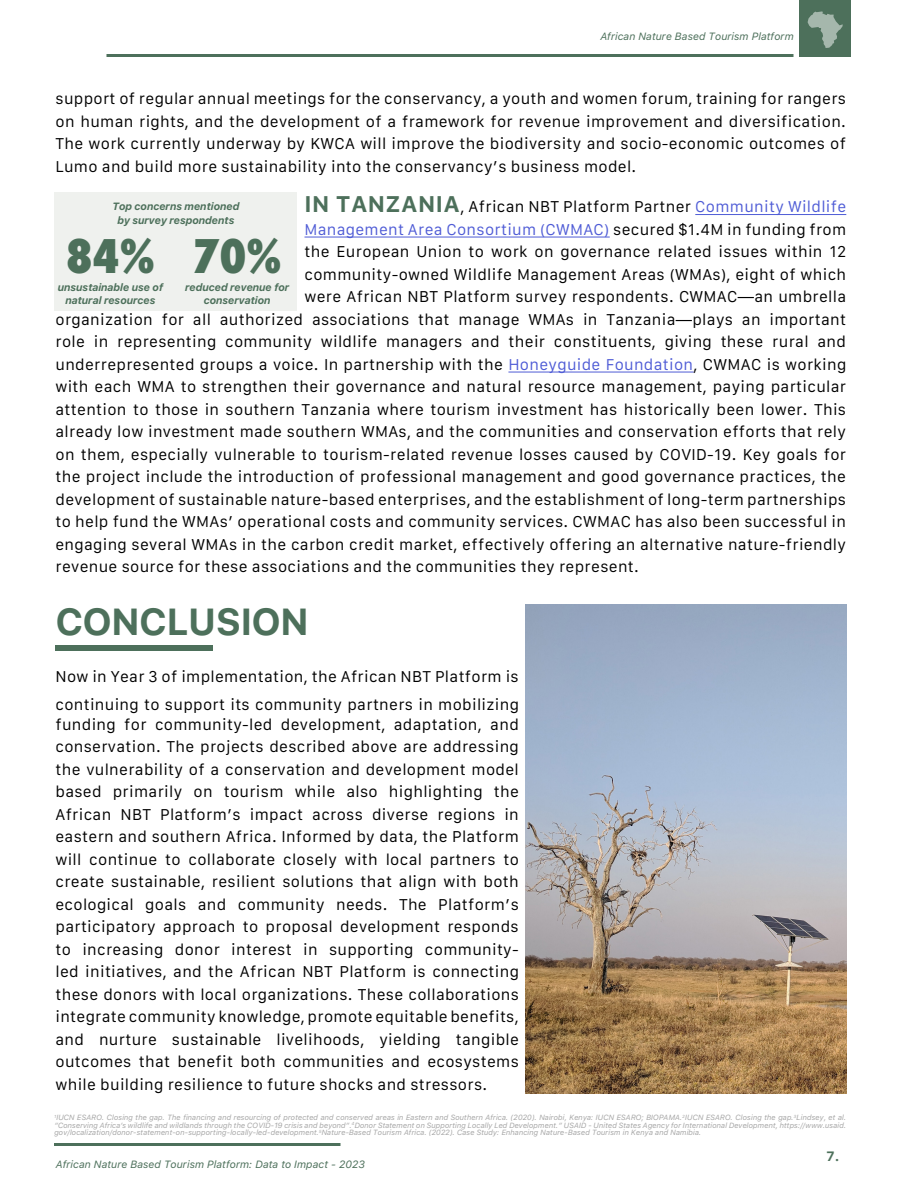
<style>
.page{position:relative;width:900px;height:1200px;background:#fff}
.page>*{position:absolute;margin:0;border:0;box-sizing:border-box;transform-origin:0 0}
.t1{font:800 condensed 45px "Futura";color:#4d705b}
.t2{font:700 37.5px "Galvji";letter-spacing:-.02em;color:#4d705b}
.t3{font:15px/22.5px "Galvji";letter-spacing:.02em;color:#000;text-align:justify}
.t4{font:15px "Galvji";letter-spacing:.02em;color:#4f5cd6}
.t5{font:700 13.5px "Galvji";color:#4d705b}
.t6{font:italic 700 10.5px/13.5px "Galvji";letter-spacing:-.02em;color:#4d705b;text-align:center}
.t7{font:italic 10.5px "Galvji";color:#4d705b}
.t8{font:italic 7.5px/7.5px "Galvji";color:#a6a6a6;text-align:justify}
.s1{font-weight:700;font-size:22.5px;color:#4d705b}
.s2{color:#4f5cd6}
.s3{color:#000}
</style>
<div class="page">
<div style="left:800px;top:0;width:51px;height:57px;background:#4d705b"></div>
<svg style="left:808px;top:11px;width:35px;height:37px"></svg>
<hr style="left:107px;top:54px;width:687px;height:3px;background:#4d705b">
<hr style="left:54px;top:1143px;width:287px;height:3px;background:#4d705b">
<hr style="left:695px;top:214px;width:151px;height:1px;background:#4f5cd6">
<hr style="left:305px;top:237px;width:305px;height:1px;background:#4f5cd6">
<hr style="left:508px;top:372px;width:186px;height:1px;background:#4f5cd6">
<div style="left:54px;top:192px;width:243px;height:118px;background:#eff1ee"></div>
<div style="left:56px;top:645px;width:157px;height:6px;background:#4d705b"></div>
<img style="left:525px;top:604px;width:321px;height:490px">
<p class="t7" style="left:600px;top:32px;width:195px">African Nature Based Tourism Platform</p>
<p class="t3" style="left:56px;top:89px;width:792px">support of regular annual meetings for the conservancy, a youth and women forum, training for rangers on human rights, and the development of a framework for revenue improvement and diversification.<br>The work currently underway by KWCA will improve the biodiversity and socio-economic outcomes of Lumo and build more sustainability into the conservancy’s business model.</p>
<p class="t3" style="left:304px;top:197px;width:543px"><span class="s1">IN TANZANIA</span>, African NBT Platform Partner <span class="s2">Community Wildlife</span></p>
<p class="t4" style="left:304px;top:223px;width:543px">Management Area Consortium (CWMAC) <span class="s3">secured $1.4M in funding from</span></p>
<p class="t3" style="left:304px;top:242px;width:543px">the European Union to work on governance related issues within 12</p>
<p class="t3" style="left:304px;top:264px;width:543px">community-owned Wildlife Management Areas (WMAs), eight of which</p>
<p class="t3" style="left:304px;top:287px;width:543px">were African NBT Platform survey respondents. CWMAC—an umbrella</p>
<p class="t3" style="left:56px;top:309px;width:792px">organization for all authorized associations that manage WMAs in Tanzania—plays an important</p>
<p class="t3" style="left:56px;top:332px;width:792px">role in representing community wildlife managers and their constituents, giving these rural and</p>
<p class="t3" style="left:56px;top:354px;width:792px">underrepresented groups a voice. In partnership with the <span class="s2">Honeyguide Foundation</span>, CWMAC is working</p>
<p class="t3" style="left:56px;top:377px;width:792px">with each WMA to strengthen their governance and natural resource management, paying particular</p>
<p class="t3" style="left:56px;top:399px;width:792px">attention to those in southern Tanzania where tourism investment has historically been lower. This</p>
<p class="t3" style="left:56px;top:422px;width:792px">already low investment made southern WMAs, and the communities and conservation efforts that rely</p>
<p class="t3" style="left:56px;top:444px;width:792px">on them, especially vulnerable to tourism-related revenue losses caused by COVID-19. Key goals for</p>
<p class="t3" style="left:56px;top:467px;width:792px">the project include the introduction of professional management and good governance practices, the</p>
<p class="t3" style="left:56px;top:489px;width:792px">development of sustainable nature-based enterprises, and the establishment of long-term partnerships</p>
<p class="t3" style="left:56px;top:512px;width:792px">to help fund the WMAs’ operational costs and community services. CWMAC has also been successful in</p>
<p class="t3" style="left:56px;top:534px;width:792px">engaging several WMAs in the carbon credit market, effectively offering an alternative nature-friendly</p>
<p class="t3" style="left:56px;top:557px;width:585px">revenue source for these associations and the communities they represent.</p>
<h2 class="t2" style="left:56px;top:606px;width:255px">CONCLUSION</h2>
<p class="t3" style="left:56px;top:663px;width:465px;line-height:28.5px">Now in Year 3 of implementation, the African NBT Platform is continuing to support its community partners in mobilizing</p>
<p class="t3" style="left:56px;top:714px;width:465px">funding for community-led development, adaptation, and conservation. The projects described above are addressing the vulnerability of a conservation and development model based primarily on tourism while also highlighting the African NBT Platform’s impact across diverse regions in eastern and southern Africa. Informed by data, the Platform will continue to collaborate closely with local partners to create sustainable, resilient solutions that align with both ecological goals and community needs. The Platform’s participatory approach to proposal development responds to increasing donor interest in supporting community&shy;led initiatives, and the African NBT Platform is connecting these donors with local organizations. These collaborations integrate community knowledge, promote equitable benefits, and nurture sustainable livelihoods, yielding tangible outcomes that benefit both communities and ecosystems while building resilience to future shocks and stressors.</p>
<p class="t6" style="left:112px;top:201px;width:129px">Top concerns mentioned by survey respondents</p>
<h1 class="t1" style="left:66px;top:234px;width:217px">84% 70%</h1>
<p class="t6" style="left:185px;top:281px;width:106px">reduced revenue for conservation</p>
<p class="t6" style="left:58px;top:281px;width:107px">unsustainable use of natural resources</p>
<p class="t8" style="left:54px;top:1114px;width:794px"><sup>1</sup>IUCN ESARO. Closing the gap. The financing and resourcing of protected and conserved areas in Eastern and Southern Africa. (2020). Nairobi, Kenya: IUCN ESARO; BIOPAMA.<sup>2</sup>IUCN ESARO. Closing the gap.<sup>3</sup>Lindsey, et al. “Conserving Africa’s wildlife and wildlands through the COVID-19 crisis and beyond”.<sup>4</sup>Donor Statement on Supporting Locally Led Development.” USAID - United States Agency for International Development, https://www.usaid. gov/localization/donor-statement-on-supporting-locally-led-development.<sup>5</sup>Nature-Based Tourism Africa. (2022). Case Study: Enhancing Nature-Based Tourism in Kenya and Namibia.</p>
<p class="t5" style="left:826px;top:1150px;width:14px">7.</p>
<p class="t7" style="left:56px;top:1160px;width:311px">African Nature Based Tourism Platform: Data to Impact - 2023</p>
</div>
